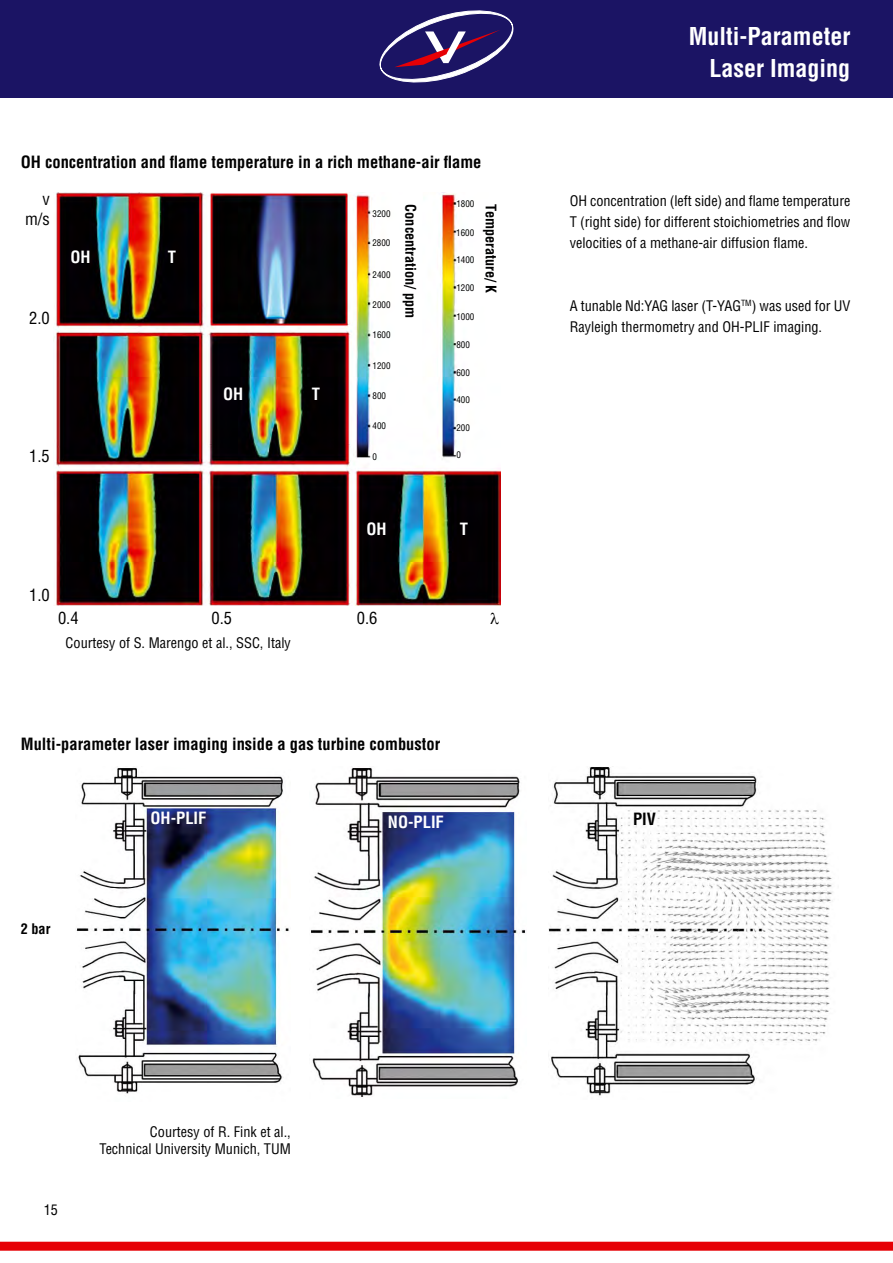
<style>
.page{position:relative;width:893px;height:1263px;background:#fff}
.page>*{position:absolute;margin:0;border:0;box-sizing:border-box;transform-origin:0 0}
.t1{font:700 condensed 24px/31.5px "Helvetica";color:#fff;text-align:right}
.t2{font:700 condensed 16.5px "Helvetica";color:#000}
.t3{font:700 condensed 16.5px "Helvetica";color:#fff}
.t4{font:condensed 16.5px/19.8px "Helvetica";color:#000;text-align:right}
.t5{font:condensed 14.25px/21px "Helvetica";color:#000;text-align:right}
.t6{font:700 condensed 14.25px "Helvetica";color:#000}
.t7{font:condensed 9px "Helvetica";color:#000}
</style>
<div class="page">
<div style="left:0;top:0;width:893px;height:97px;background:#1b1464"></div>
<div style="left:0;top:1242px;width:893px;height:9px;background:#e60005"></div>
<svg style="left:380px;top:11px;width:133px;height:71px"></svg>
<img style="left:76px;top:767px;width:214px;height:327px">
<img style="left:311px;top:767px;width:215px;height:330px">
<img style="left:549px;top:767px;width:284px;height:329px">
<img style="left:54px;top:193px;width:447px;height:413px">
<p class="t2" style="left:21px;top:152px;width:462px">OH concentration and flame temperature in a rich methane-air flame</p>
<p class="t6" style="left:419px;top:204px;width:115px;rotate:90deg">Concentration/ ppm</p>
<p class="t6" style="left:500px;top:204px;width:90px;rotate:90deg">Temperature/ K</p>
<p class="t4" style="left:25px;top:189px;width:26px">v m/s</p>
<p class="t7" style="left:456px;top:198px;width:19px">1800</p>
<p class="t7" style="left:456px;top:227px;width:19px">1600</p>
<p class="t7" style="left:456px;top:254px;width:19px">1400</p>
<p class="t7" style="left:456px;top:282px;width:19px">1200</p>
<p class="t7" style="left:456px;top:311px;width:19px">1000</p>
<p class="t7" style="left:456px;top:339px;width:15px">800</p>
<p class="t7" style="left:456px;top:367px;width:15px">600</p>
<p class="t7" style="left:456px;top:394px;width:15px">400</p>
<p class="t7" style="left:456px;top:422px;width:15px">200</p>
<p class="t7" style="left:456px;top:449px;width:6px">0</p>
<p class="t7" style="left:373px;top:208px;width:20px">3200</p>
<p class="t7" style="left:372px;top:238px;width:19px">2800</p>
<p class="t7" style="left:373px;top:269px;width:20px">2400</p>
<p class="t7" style="left:373px;top:299px;width:20px">2000</p>
<p class="t7" style="left:373px;top:329px;width:20px">1600</p>
<p class="t7" style="left:373px;top:360px;width:20px">1200</p>
<p class="t7" style="left:373px;top:390px;width:15px">800</p>
<p class="t7" style="left:373px;top:420px;width:15px">400</p>
<p class="t7" style="left:373px;top:451px;width:6px">0</p>
<p class="t3" style="left:70px;top:247px;width:22px">OH</p>
<p class="t3" style="left:168px;top:247px;width:10px">T</p>
<p class="t4" style="left:29px;top:307px;width:22px">2.0</p>
<p class="t3" style="left:223px;top:384px;width:22px">OH</p>
<p class="t3" style="left:312px;top:384px;width:10px">T</p>
<p class="t4" style="left:29px;top:446px;width:22px">1.5</p>
<p class="t3" style="left:367px;top:519px;width:22px">OH</p>
<p class="t3" style="left:460px;top:519px;width:10px">T</p>
<p class="t4" style="left:29px;top:585px;width:22px">1.0</p>
<p class="t4" style="left:58px;top:608px;width:22px">0.4</p>
<p class="t4" style="left:211px;top:608px;width:22px">0.5</p>
<p class="t4" style="left:357px;top:608px;width:22px">0.6</p>
<p class="t5" style="left:66px;top:632px;width:227px">Courtesy of S. Marengo et al., SSC, Italy</p>
<p class="t2" style="left:21px;top:734px;width:421px">Multi-parameter laser imaging inside a gas turbine combustor</p>
<h1 class="t1" style="left:689px;top:21px;width:163px">Multi-Parameter<br>Laser Imaging</h1>
<p class="t5" style="left:570px;top:190px;width:282px;text-align:justify">OH concentration (left side) and flame temperature T (right side) for different stoichiometries and flow velocities of a methane-air diffusion flame.</p>
<p class="t5" style="left:570px;top:295px;width:282px;text-align:left">A tunable Nd:YAG laser (T-YAG<sup>TM</sup>) was used for UV<br>Rayleigh thermometry and OH-PLIF imaging.</p>
<p class="t6" style="left:21px;top:920px;width:31px">2 bar</p>
<p class="t3" style="left:151px;top:808px;width:57px">OH-PLIF</p>
<p class="t3" style="left:388px;top:812px;width:57px">NO-PLIF</p>
<p class="t2" style="left:633px;top:809px;width:24px">PIV</p>
<p class="t5" style="left:44px;top:1199px;width:16px">15</p>
<p class="t5" style="left:100px;top:1123px;width:193px;line-height:17.1px">Courtesy of R. Fink et al.,<br>Technical University Munich, TUM</p>
</div>
